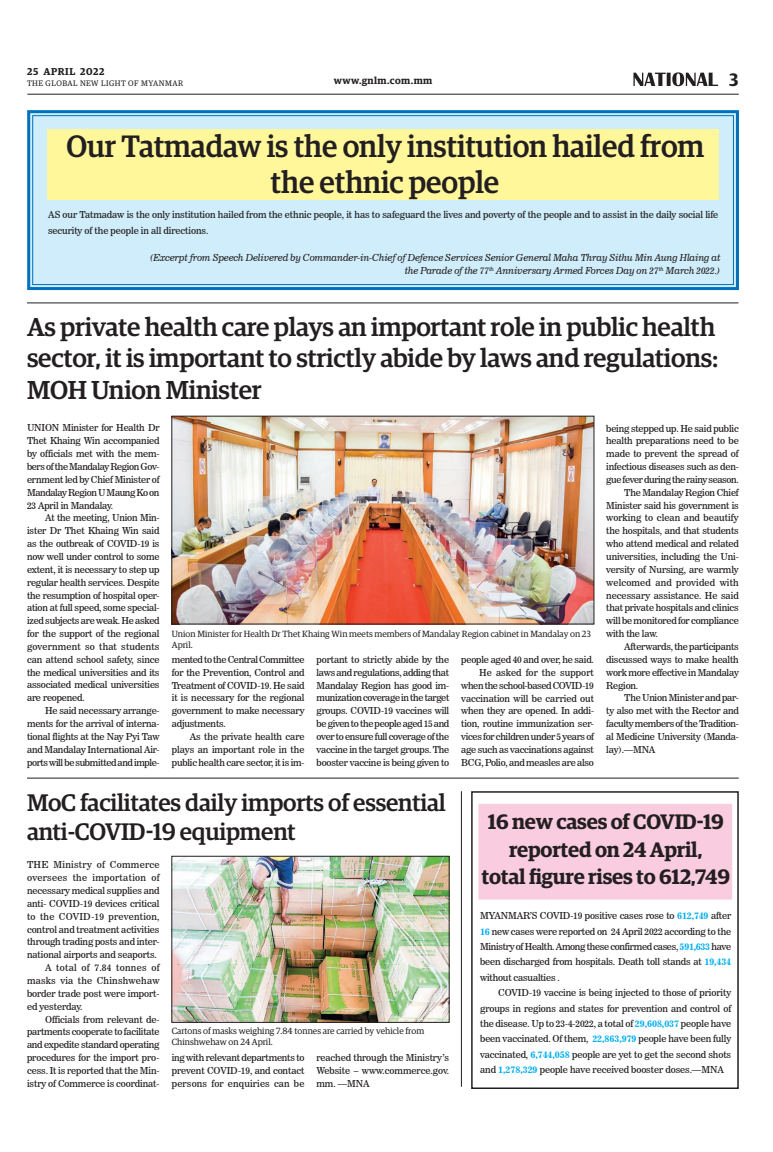
<style>
.page{position:relative;width:773px;height:1152px;background:#fff}
.page>*{position:absolute;margin:0;border:0;box-sizing:border-box;transform-origin:0 0}
.Big_Sub_Heading{font:500 31px/35.6px "Guardian Egyp";letter-spacing:-.005em;color:#231f20;text-align:center;scale:.96 1}
.Brief_Head{font:500 26px/31.2px "Guardian Egyp";letter-spacing:-.01em;color:#231f20;text-align:justify}
.Brief_Head-2{font:500 24px/28.8px "Guardian Egyp";letter-spacing:-.01em;color:#231f20}
.Brief_Head-3{font:600 21px/27.2px "Guardian Egyp";letter-spacing:-.01em;color:#231f20;text-align:center}
.t1{font:600 18px "Guardian Egyp";color:#231f20}
.t2{font:600 10px "Guardian Egyp";letter-spacing:.055em;color:#231f20}
._2nd_Body{font:9.5px/12.9px "News 706 BT Roman C";letter-spacing:-.02em;color:#231f20;text-align:justify}
.Normal_Para{font:9.5px/15.4px "News 706 BT Roman C";letter-spacing:-.01em;color:#231f20;text-align:justify}
._2nd_Body-2{font:9.5px/13.4px "News 706 BT Italic C";letter-spacing:-.01em;color:#231f20;text-align:right}
.t3{font:9px/10.8px "Guardian Egyp";color:#231f20}
.t4{font:8px "Guardian Egyp";letter-spacing:.06em;color:#231f20}
.s1{font-family:"News 706 BT Bold C";color:#00aeef}
</style>
<div class="page">
<hr style="left:27px;top:94px;width:711px;height:1px;background:#231f20">
<svg style="left:633px;top:72px;width:85px;height:14px"></svg>
<img style="left:174px;top:418px;width:418px;height:204px">
<hr style="left:27px;top:778px;width:711px;height:1px;background:#231f20">
<img style="left:174px;top:858px;width:273px;height:163px">
<div style="left:172px;top:856px;width:277px;height:167px;border:1px solid #231f20"></div>
<hr style="left:461px;top:791px;width:1px;height:296px;background:#231f20">
<div style="left:478px;top:804px;width:254px;height:95px;background:#f9ccdf"></div>
<div style="left:471px;top:791px;width:267px;height:298px;border:2px solid #231f20"></div>
<svg style="left:27px;top:110px;width:712px;height:181px;background:#c1e4f6"></svg>
<div style="left:32px;top:115px;width:702px;height:170px;border:1px solid #0072bc"></div>
<div style="left:47px;top:129px;width:672px;height:71px;background:#fff79a"></div>
<hr style="left:27px;top:303px;width:711px;height:1px;background:#231f20">
<p class="t2" style="left:27px;top:64px;width:79px">25 APRIL 2022</p>
<p class="t4" style="left:27px;top:78px;width:158px">THE GLOBAL NEW LIGHT OF MYANMAR</p>
<p class="t2" style="left:334px;top:73px;width:100px">www.gnlm.com.mm</p>
<h3 class="t1" style="left:729px;top:67px;width:11px">3</h3>
<p class="Big_Sub_Heading" style="left:66px;top:126px;width:666px">Our Tatmadaw is the only institution hailed from the ethnic people</p>
<p class="Normal_Para" style="left:48px;top:207px;width:671px">AS our Tatmadaw is the only institution hailed from the ethnic people, it has to safeguard the lives and poverty of the people and to assist in the daily social life security of the people in all directions.</p>
<p class="_2nd_Body-2" style="left:150px;top:250px;width:572px">(Excerpt from Speech Delivered by Commander-in-Chief of Defence Services Senior General Maha Thray Sithu Min Aung Hlaing at the Parade of the 77<sup>th</sup> Anniversary Armed Forces Day on 27<sup>th</sup> March 2022.)</p>
<p class="Brief_Head" style="left:27px;top:310px;width:692px">As private health care plays an important role in public health sector, it is important to strictly abide by laws and regulations:<br>MOH Union Minister</p>
<p class="_2nd_Body" style="left:27px;top:422px;width:134px">UNION Minister for Health Dr Thet Khaing Win accompanied by officials met with the mem&shy;bers of the Mandalay Region Gov&shy;ernment led by Chief Minister of Mandalay Region U Maung Ko on 23 April in Mandalay.</p>
<p class="_2nd_Body" style="left:27px;top:511px;width:134px;text-indent:18px">At the meeting, Union Min&shy;ister Dr Thet Khaing Win said as the outbreak of COVID-19 is now well under control to some extent, it is necessary to step up regular health services. Despite the resumption of hospital oper&shy;ation at full speed, some special&shy;ized subjects are weak. He asked for the support of the regional government so that students can attend school safety, since the medical universities and its associated medical universities are reopened.</p>
<p class="_2nd_Body" style="left:27px;top:704px;width:134px;text-indent:18px">He said necessary arrange&shy;ments for the arrival of interna&shy;tional flights at the Nay Pyi Taw and Mandalay International Air&shy;ports will be submitted and imple-</p>
<p class="_2nd_Body" style="left:606px;top:422px;width:134px">being stepped up. He said public health preparations need to be made to prevent the spread of infectious diseases such as den&shy;gue fever during the rainy season.</p>
<p class="_2nd_Body" style="left:606px;top:486px;width:134px;text-indent:18px">The Mandalay Region Chief Minister said his government is working to clean and beautify the hospitals, and that students who attend medical and related universities, including the Uni&shy;versity of Nursing, are warmly welcomed and provided with necessary assistance. He said that private hospitals and clinics will be monitored for compliance with the law.</p>
<p class="_2nd_Body" style="left:606px;top:640px;width:134px;text-indent:18px">Afterwards, the participants discussed ways to make health work more effective in Mandalay Region.</p>
<p class="_2nd_Body" style="left:606px;top:692px;width:134px;text-indent:18px">The Union Minister and par&shy;ty also met with the Rector and faculty members of the Tradition&shy;al Medicine University (Manda&shy;lay).—MNA</p>
<p class="t3" style="left:172px;top:628px;width:420px">Union Minister for Health Dr Thet Khaing Win meets members of Mandalay Region cabinet in Mandalay on 23<br>April.</p>
<p class="_2nd_Body" style="left:172px;top:653px;width:134px">mented to the Central Committee for the Prevention, Control and Treatment of COVID-19. He said it is necessary for the regional government to make necessary adjustments.</p>
<p class="_2nd_Body" style="left:172px;top:730px;width:134px;text-indent:18px">As the private health care plays an important role in the public health care sector, it is im-</p>
<p class="_2nd_Body" style="left:316px;top:653px;width:134px">portant to strictly abide by the laws and regulations, adding that Mandalay Region has good im&shy;munization coverage in the target groups. COVID-19 vaccines will be given to the people aged 15 and over to ensure full coverage of the vaccine in the target groups. The booster vaccine is being given to</p>
<p class="_2nd_Body" style="left:461px;top:653px;width:134px">people aged 40 and over, he said.</p>
<p class="_2nd_Body" style="left:461px;top:666px;width:134px;text-indent:18px">He asked for the support when the school-based COVID-19 vaccination will be carried out when they are opened. In addi&shy;tion, routine immunization ser&shy;vices for children under 5 years of age such as vaccinations against BCG, Polio, and measles are also</p>
<p class="Brief_Head-2" style="left:27px;top:786px;width:420px">MoC facilitates daily imports of essential anti-COVID-19 equipment</p>
<p class="_2nd_Body" style="left:27px;top:858px;width:134px">THE Ministry of Commerce oversees the importation of necessary medical supplies and anti- COVID-19 devices critical to the COVID-19 prevention, control and treatment activities through trading posts and inter&shy;national airports and seaports.</p>
<p class="_2nd_Body" style="left:27px;top:961px;width:134px;text-indent:18px">A total of 7.84 tonnes of masks via the Chinshwehaw border trade post were import&shy;ed yesterday.</p>
<p class="_2nd_Body" style="left:27px;top:1013px;width:134px;text-indent:18px">Officials from relevant de&shy;partments cooperate to facilitate and expedite standard operating procedures for the import pro&shy;cess. It is reported that the Min&shy;istry of Commerce is coordinat-</p>
<p class="t3" style="left:172px;top:1025px;width:254px">Cartons of masks weighing 7.84 tonnes are carried by vehicle from<br>Chinshwehaw on 24 April.</p>
<p class="_2nd_Body" style="left:172px;top:1051px;width:134px">ing with relevant departments to prevent COVID-19, and contact persons for enquiries can be</p>
<p class="_2nd_Body" style="left:316px;top:1051px;width:134px">reached through the Ministry’s Website – www.commerce.gov. mm. —MNA</p>
<p class="Brief_Head-3" style="left:488px;top:807px;width:237px">16 new cases of COVID-19 reported on 24 April,</p>
<p class="Brief_Head-3" style="left:481px;top:861px;width:250px">total figure rises to 612,749</p>
<p class="Normal_Para" style="left:480px;top:908px;width:252px">MYANMAR’S COVID-19 positive cases rose to <span class="s1">612,749</span> after <span class="s1">16</span> new cases were reported on 24 April 2022 according to the Ministry of Health. Among these confirmed cases, <span class="s1">591,633</span> have been discharged from hospitals. Death toll stands at <span class="s1">19,434 </span>without casualties .</p>
<p class="_2nd_Body" style="left:480px;top:985px;width:252px;line-height:15.4px;text-indent:18px">COVID-19 vaccine is being injected to those of priority groups in regions and states for prevention and control of the disease. Up to 23-4-2022, a total of <span class="s1">29,608,037</span> people have been vaccinated. Of them, <span class="s1">22,863,979</span> people have been fully vaccinated, <span class="s1">6,744,058</span> people are yet to get the second shots and <span class="s1">1,278,329</span> people have received booster doses.—MNA</p>
</div>
